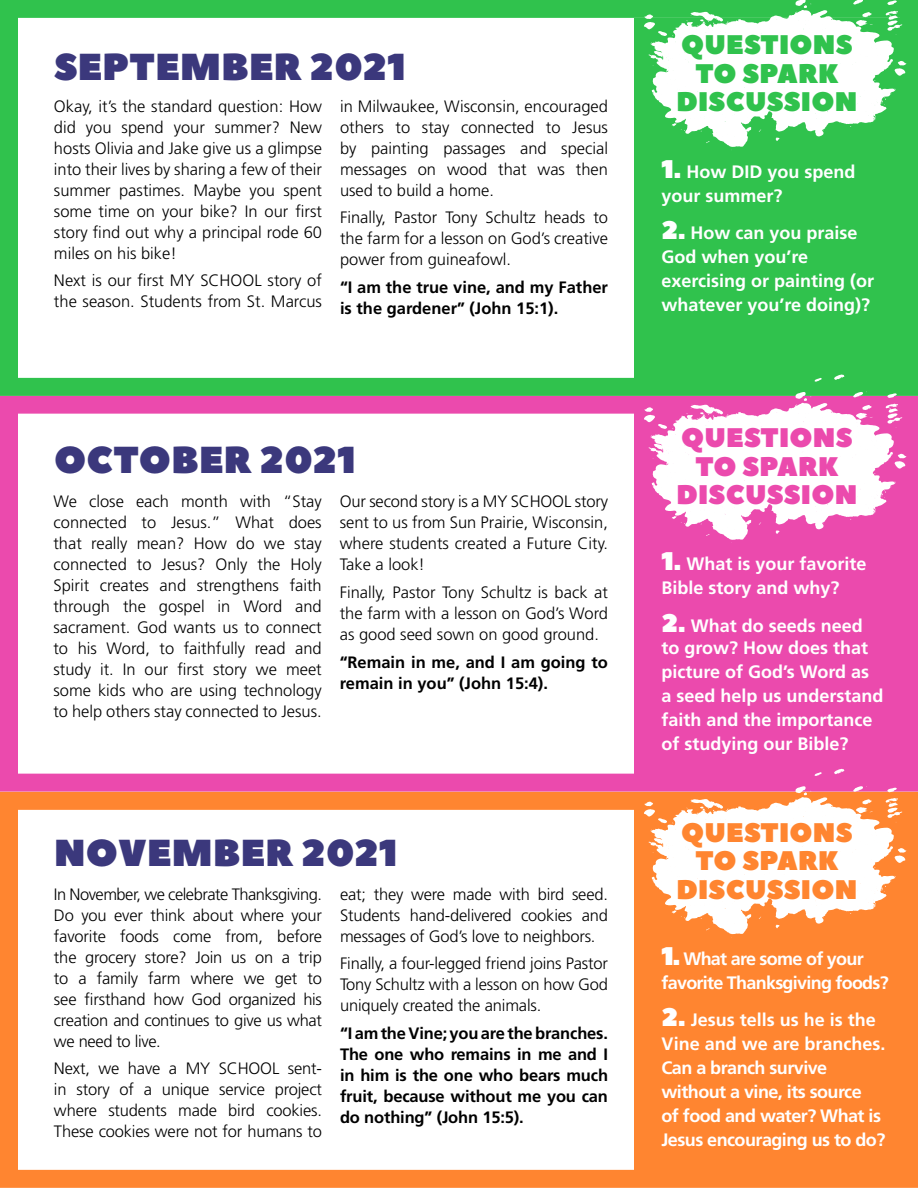
<style>
.page{position:relative;width:918px;height:1188px;background:#fff}
.page>*{position:absolute;margin:0;border:0;box-sizing:border-box;transform-origin:0 0}
.t1{font:37.5px "Peace Sans";letter-spacing:.01em;color:#3b387c}
.t2{font:26.85px/28.5px "Peace Sans";letter-spacing:.01em;color:#30c24d;text-align:center}
.t3{font:26.85px/28.5px "Peace Sans";letter-spacing:.01em;color:#eb4aad;text-align:center}
.t4{font:26.85px/28.5px "Peace Sans";letter-spacing:.01em;color:#ff8530;text-align:center}
.t5{font:700 18px/24px "Frutiger LT Std";color:#fff}
.t6{font:700 18px/24px "Frutiger LT Std";letter-spacing:-.03em;color:#fff}
.t7{font:700 18px/24px "Frutiger LT Std";letter-spacing:-.04em;color:#fff}
.t8{font:300 16.5px/21px "Frutiger LT Std";color:#000;text-align:justify}
.t9{font:700 16.5px/21px "Frutiger LT Std";color:#000}
.s1{font-family:"Peace Sans";font-weight:400;font-size:25.5px}
</style>
<div class="page">
<div style="left:0;top:396px;width:918px;height:396px;border:18px solid #eb4aad"></div>
<div style="left:634px;top:18px;width:284px;height:373px;background:#30c24d"></div>
<div style="left:634px;top:406px;width:284px;height:373px;background:#eb4aad"></div>
<div style="left:634px;top:792px;width:284px;height:381px;background:#ff8530"></div>
<div style="left:0;top:0;width:918px;height:396px;border:18px solid #30c24d"></div>
<div style="left:0;top:792px;width:918px;height:396px;border:18px solid #ff8530"></div>
<svg style="left:644px;top:0;width:263px;height:151px"></svg>
<svg style="left:834px;top:374px;width:10px;height:6px"></svg>
<svg style="left:814px;top:378px;width:8px;height:4px"></svg>
<svg style="left:644px;top:392px;width:263px;height:151px"></svg>
<svg style="left:834px;top:769px;width:10px;height:5px"></svg>
<svg style="left:814px;top:772px;width:8px;height:4px"></svg>
<svg style="left:644px;top:786px;width:263px;height:152px"></svg>
<h1 class="t1" style="left:54px;top:42px;width:353px">SEPTEMBER 2021</h1>
<p class="t8" style="left:54px;top:96px;width:270px">Okay, it’s the standard question: How did you spend your summer? New hosts Olivia and Jake give us a glimpse into their lives by sharing a few of their summer pastimes. Maybe you spent some time on your bike? In our first story find out why a principal rode 60 miles on his bike!</p>
<p class="t8" style="left:54px;top:270px;width:270px">Next is our first MY SCHOOL story of the season. Students from St. Marcus</p>
<p class="t8" style="left:340px;top:96px;width:270px">in Milwaukee, Wisconsin, encouraged others to stay connected to Jesus by painting passages and special messages on wood that was then used to build a home.</p>
<p class="t8" style="left:340px;top:207px;width:270px">Finally, Pastor Tony Schultz heads to the farm for a lesson on God’s creative power from guineafowl.</p>
<p class="t9" style="left:340px;top:277px;width:269px">“I am the true vine, and my Father is the gardener” (John 15:1).</p>
<h1 class="t1" style="left:54px;top:435px;width:303px">OCTOBER 2021</h1>
<p class="t8" style="left:54px;top:491px;width:270px">We close each month with “Stay connected to Jesus.” What does that really mean? How do we stay connected to Jesus? Only the Holy Spirit creates and strengthens faith through the gospel in Word and sacrament. God wants us to connect to his Word, to faithfully read and study it. In our first story we meet some kids who are using technology to help others stay connected to Jesus.</p>
<p class="t8" style="left:340px;top:492px;width:270px">Our second story is a MY SCHOOL story sent to us from Sun Prairie, Wisconsin, where students created a Future City.<br>Take a look!</p>
<p class="t8" style="left:340px;top:582px;width:270px">Finally, Pastor Tony Schultz is back at the farm with a lesson on God’s Word as good seed sown on good ground.</p>
<p class="t9" style="left:340px;top:652px;width:270px">“Remain in me, and I am going to remain in you” (John 15:4).</p>
<h1 class="t1" style="left:54px;top:827px;width:345px">NOVEMBER 2021</h1>
<p class="t8" style="left:54px;top:884px;width:270px">In November, we celebrate Thanksgiving.<br>Do you ever think about where your favorite foods come from, before the grocery store? Join us on a trip to a family farm where we get to see firsthand how God organized his creation and continues to give us what we need to live.</p>
<p class="t8" style="left:54px;top:1058px;width:270px">Next, we have a MY SCHOOL sent&shy;in story of a unique service project where students made bird cookies.<br>These cookies were not for humans to</p>
<p class="t8" style="left:340px;top:884px;width:270px">eat; they were made with bird seed.<br>Students hand-delivered cookies and messages of God’s love to neighbors.</p>
<p class="t8" style="left:340px;top:953px;width:270px">Finally, a four-legged friend joins Pastor Tony Schultz with a lesson on how God uniquely created the animals.</p>
<p class="t9" style="left:340px;top:1023px;width:270px;text-align:justify">“I am the Vine; you are the branches.<br>The one who remains in me and I in him is the one who bears much fruit, because without me you can do nothing” (John 15:5).</p>
<h2 class="t2" style="left:676px;top:32px;width:183px">QUESTIONS<br>TO SPARK<br>DISCUSSION</h2>
<p class="t5" style="left:662px;top:160px;width:195px"><span class="s1">1.</span> How DID you spend your summer?</p>
<p class="t5" style="left:661px;top:221px;width:214px"><span class="s1">2.</span> How can you praise<br>God when you’re exercising or painting (or whatever you’re doing)?</p>
<h2 class="t3" style="left:676px;top:425px;width:183px">QUESTIONS<br>TO SPARK<br>DISCUSSION</h2>
<p class="t5" style="left:662px;top:552px;width:207px"><span class="s1">1.</span> What is your favorite<br>Bible story and why?</p>
<p class="t5" style="left:662px;top:614px;width:224px"><span class="s1">2.</span> What do seeds need to grow? How does that picture of God’s Word as a seed help us understand faith and the importance of studying our Bible?</p>
<h2 class="t4" style="left:676px;top:819px;width:183px">QUESTIONS<br>TO SPARK<br>DISCUSSION</h2>
<p class="t7" style="left:662px;top:947px;width:229px"><span class="s1">1.</span> What are some of your favorite Thanksgiving foods?</p>
<p class="t6" style="left:662px;top:1008px;width:225px"><span class="s1">2.</span> Jesus tells us he is the<br>Vine and we are branches.<br>Can a branch survive without a vine, its source<br>of food and water? What is<br>Jesus encouraging us to do?</p>
</div>
